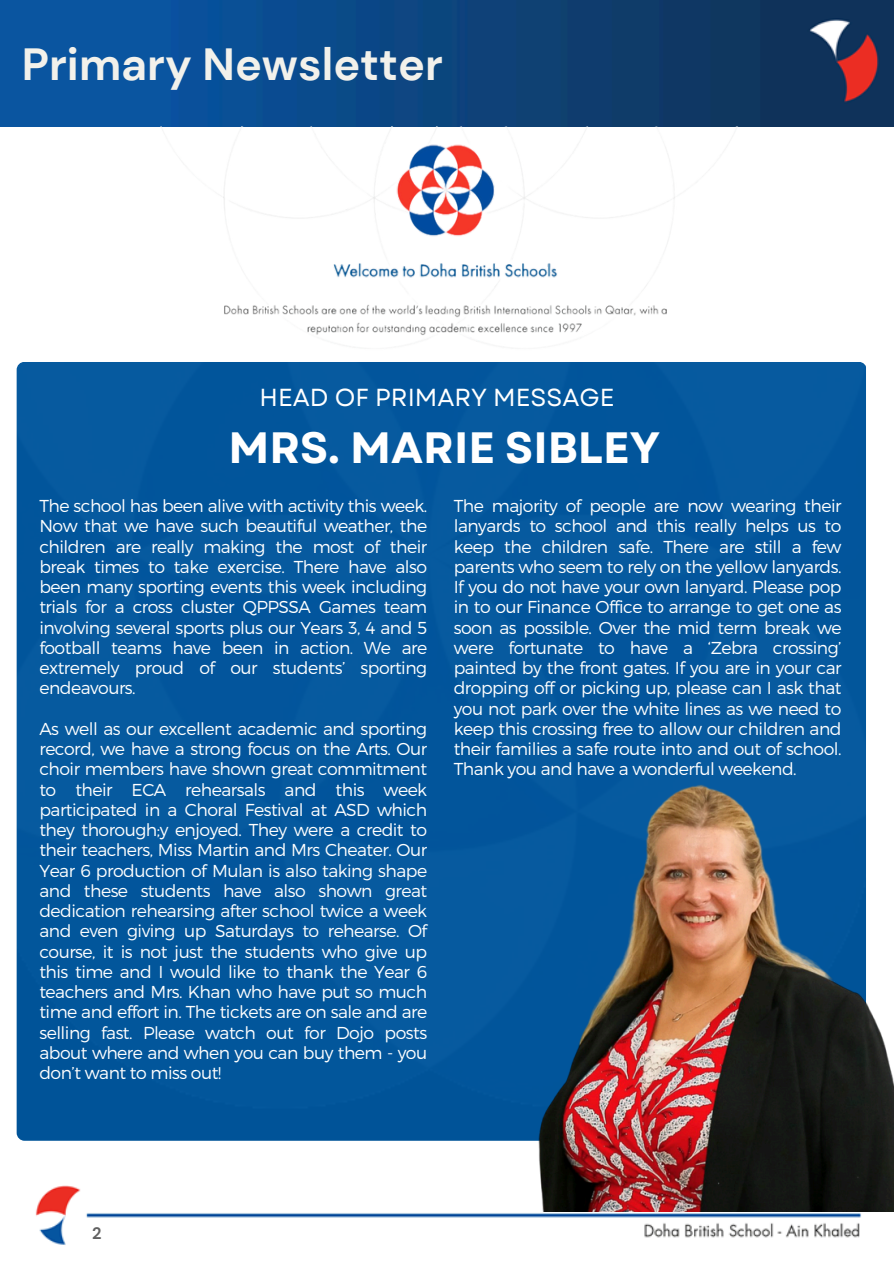
<style>
.page{position:relative;width:894px;height:1264px;background:#fff}
.page>*{position:absolute;margin:0;border:0;box-sizing:border-box;transform-origin:0 0}
.t1{font:700 45px "DM Sans";color:#f2f1eb}
.t2{font:700 43.8px "Garet";color:#fff}
.t3{font:24.6px "Garet";color:#fff}
.t4{font:300 17.25px/20.2px "Montserrat";letter-spacing:-.03em;color:#fff;text-align:justify}
.t5{font:700 16.5px "DM Sans";color:#616161}
</style>
<div class="page">
<img style="left:16px;top:362px;width:877px;height:883px">
<img style="left:0;top:0;width:893px;height:127px">
<div style="left:17px;top:362px;width:849px;height:778px;background:#03569c;border-radius:8px"></div>
<img style="left:154px;top:126px;width:585px;height:215px">
<img style="left:529px;top:766px;width:364px;height:445px">
<p class="t1" style="left:22px;top:36px;width:422px">Primary Newsletter</p>
<p class="t3" style="left:259px;top:380px;width:356px">HEAD OF PRIMARY MESSAGE</p>
<h1 class="t2" style="left:228px;top:415px;width:433px">MRS. MARIE SIBLEY</h1>
<p class="t4" style="left:39px;top:495px;width:389px">The school has been alive with activity this week.<br>Now that we have such beautiful weather, the children are really making the most of their break times to take exercise. There have also been many sporting events this week including trials for a cross cluster QPPSSA Games team involving several sports plus our Years 3, 4 and 5 football teams have been in action. We are extremely proud of our students’ sporting endeavours.</p>
<p class="t4" style="left:39px;top:717px;width:389px">As well as our excellent academic and sporting record, we have a strong focus on the Arts. Our choir members have shown great commitment to their ECA rehearsals and this week participated in a Choral Festival at ASD which they thorough;y enjoyed. They were a credit to their teachers, Miss Martin and Mrs Cheater. Our Year 6 production of Mulan is also taking shape and these students have also shown great dedication rehearsing after school twice a week and even giving up Saturdays to rehearse. Of course, it is not just the students who give up this time and I would like to thank the Year 6 teachers and Mrs. Khan who have put so much time and effort in. The tickets are on sale and are selling fast. Please watch out for Dojo posts about where and when you can buy them - you don’t want to miss out!</p>
<p class="t4" style="left:453px;top:495px;width:389px">The majority of people are now wearing their lanyards to school and this really helps us to keep the children safe. There are still a few parents who seem to rely on the yellow lanyards.<br>If you do not have your own lanyard. Please pop in to our Finance Office to arrange to get one as soon as possible. Over the mid term break we were fortunate to have a ‘Zebra crossing’ painted by the front gates. If you are in your car dropping off or picking up, please can I ask that you not park over the white lines as we need to keep this crossing free to allow our children and their families a safe route into and out of school.<br>Thank you and have a wonderful weekend.</p>
<h3 class="t5" style="left:92px;top:1222px;width:11px">2</h3>
</div>
